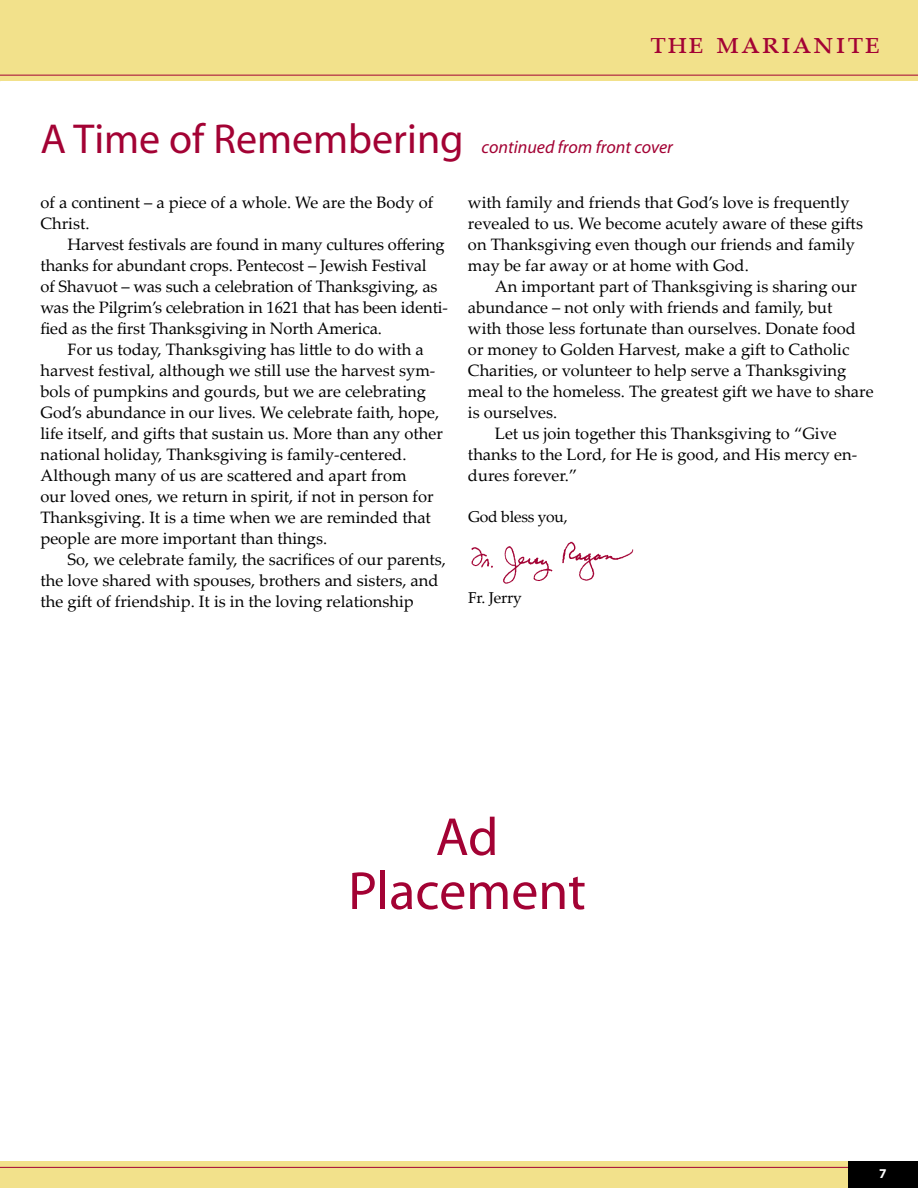
<style>
.page{position:relative;width:918px;height:1188px;background:#fff}
.page>*{position:absolute;margin:0;border:0;box-sizing:border-box;transform-origin:0 0}
.t1{font:54px/54px "Myriad";color:#a30234;text-align:center}
.t2{font:42px "Myriad";color:#a30234}
.t3{font:33px "Palatino Linotype";color:#a30234}
.t4{font:italic 18px "Myriad";color:#a30234}
.t5{font:16.5px/21px "Palatino Linotype";color:#000}
.t6{font:15.75px "Palatino Linotype";letter-spacing:-.015em;color:#000}
.t7{font:700 13.5px "Myriad";color:#fff}
</style>
<div class="page">
<div style="left:0;top:1161px;width:918px;height:27px;background:#f2e18b"></div>
<hr style="left:0;top:1167px;width:918px;height:1px;background:#a30234">
<div style="left:848px;top:1161px;width:70px;height:27px;background:#000"></div>
<div style="left:0;top:0;width:918px;height:81px;background:#f2e18b"></div>
<hr style="left:0;top:75px;width:918px;height:1px;background:#a30234">
<img style="left:471px;top:541px;width:163px;height:42px">
<h3 class="t3" style="left:650px;top:19px;width:232px">the marianite</h3>
<h2 class="t2" style="left:40px;top:118px;width:425px">A Time of Remembering</h2>
<p class="t4" style="left:482px;top:138px;width:193px">continued from front cover</p>
<p class="t5" style="left:40px;top:191px;width:394px">of a continent – a piece of a whole. We are the Body of<br>Christ.</p>
<p class="t5" style="left:40px;top:233px;width:409px;text-indent:27px">Harvest festivals are found in many cultures offering thanks for abundant crops. Pentecost – Jewish Festival<br>of Shavuot – was such a celebration of Thanksgiving, as was the Pilgrim’s celebration in 1621 that has been identi&shy;fied as the first Thanksgiving in North America.</p>
<p class="t5" style="left:40px;top:338px;width:404px;text-indent:27px">For us today, Thanksgiving has little to do with a harvest festival, although we still use the harvest sym&shy;bols of pumpkins and gourds, but we are celebrating God’s abundance in our lives. We celebrate faith, hope, life itself, and gifts that sustain us. More than any other national holiday, Thanksgiving is family-centered.<br>Although many of us are scattered and apart from<br>our loved ones, we return in spirit, if not in person for Thanksgiving. It is a time when we are reminded that people are more important than things.</p>
<p class="t5" style="left:40px;top:548px;width:407px;text-indent:27px">So, we celebrate family, the sacrifices of our parents, the love shared with spouses, brothers and sisters, and the gift of friendship. It is in the loving relationship</p>
<p class="t5" style="left:468px;top:191px;width:397px">with family and friends that God’s love is frequently revealed to us. We become acutely aware of these gifts on Thanksgiving even though our friends and family may be far away or at home with God.</p>
<p class="t5" style="left:495px;top:276px;width:364px">An important part of Thanksgiving is sharing our</p>
<p class="t5" style="left:468px;top:297px;width:366px">abundance – not only with friends and family, but</p>
<p class="t5" style="left:468px;top:318px;width:390px">with those less fortunate than ourselves. Donate food</p>
<p class="t5" style="left:468px;top:339px;width:383px">or money to Golden Harvest, make a gift to Catholic</p>
<p class="t5" style="left:468px;top:360px;width:380px">Charities, or volunteer to help serve a Thanksgiving</p>
<p class="t5" style="left:468px;top:381px;width:407px">meal to the homeless. The greatest gift we have to share</p>
<p class="t5" style="left:468px;top:402px;width:91px">is ourselves.</p>
<p class="t5" style="left:495px;top:423px;width:343px">Let us join together this Thanksgiving to “Give</p>
<p class="t5" style="left:468px;top:444px;width:391px">thanks to the Lord, for He is good, and His mercy en-</p>
<p class="t5" style="left:468px;top:465px;width:111px">dures forever.”</p>
<p class="t6" style="left:468px;top:506px;width:101px">God bless you,</p>
<p class="t6" style="left:468px;top:587px;width:56px">Fr. Jerry</p>
<h1 class="t1" style="left:348px;top:812px;width:239px">Ad<br>Placement</h1>
<p class="t7" style="left:879px;top:1166px;width:9px">7</p>
</div>
